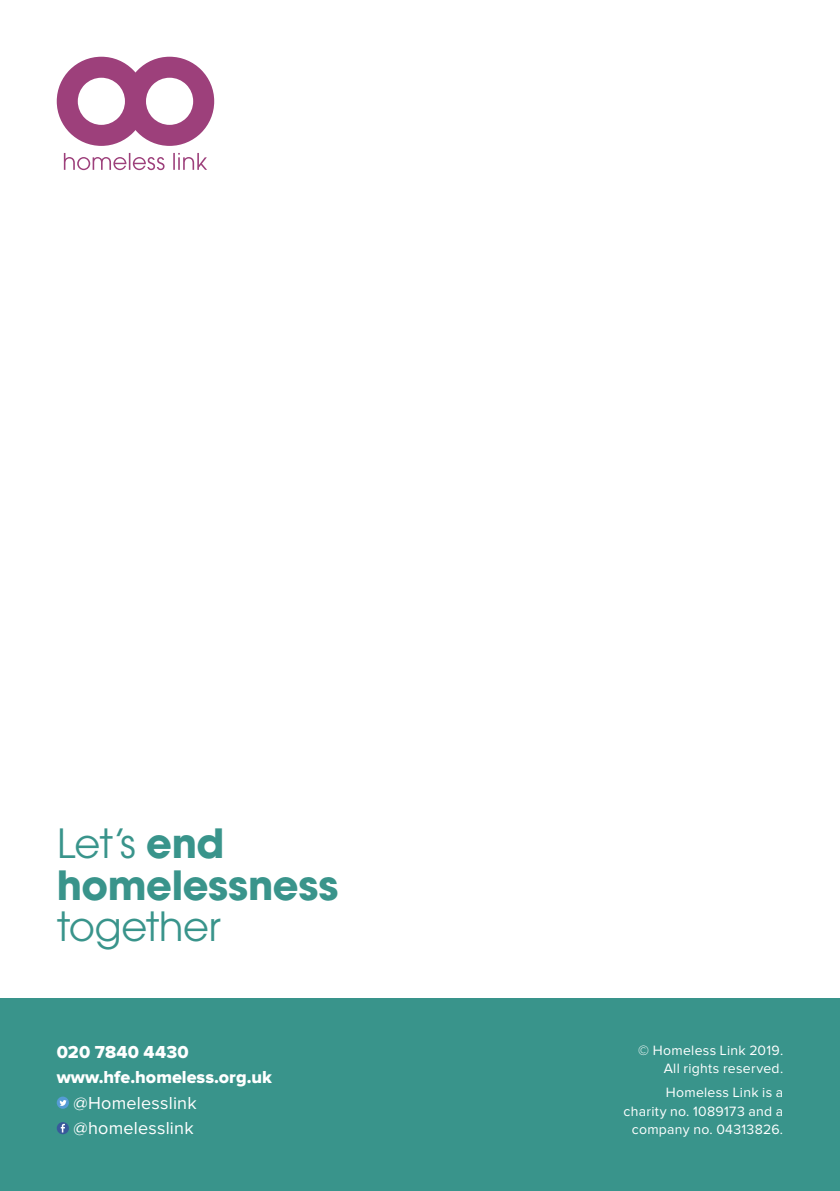
<style>
.page{position:relative;width:840px;height:1191px;background:#fff}
.page>*{position:absolute;margin:0;border:0;box-sizing:border-box;transform-origin:0 0}
.t1{font:700 40px/41.8px "ITC Avant Garde Pro";letter-spacing:-.01em;color:#39948b}
.t2{font:40px "ITC Avant Garde Pro";letter-spacing:-.01em;color:#39948b}
.t3{font:18px/25.4px "Proxima Nova Extrabld";color:#fff}
.t4{font:18px/25.4px "Proxima Nova";letter-spacing:.01em;color:#fff}
.t5{font:14px/18.4px "Proxima Nova";letter-spacing:.02em;color:#fff;text-align:right}
.s1{font-weight:400}
</style>
<div class="page">
<div style="left:0;top:998px;width:839px;height:193px;background:#39948b"></div>
<svg style="left:57px;top:57px;width:157px;height:113px"></svg>
<svg style="left:57px;top:1096px;width:12px;height:12px"></svg>
<svg style="left:59px;top:1100px;width:8px;height:5px"></svg>
<div style="left:57px;top:1122px;width:12px;height:12px;background:#385a9b;border-radius:50%"></div>
<svg style="left:61px;top:1123px;width:4px;height:9px"></svg>
<h1 class="t1" style="left:57px;top:821px;width:283px"><span class="s1">Let’s</span> end homelessness</h1>
<h1 class="t2" style="left:57px;top:902px;width:166px">together</h1>
<p class="t3" style="left:57px;top:1039px;width:217px">020 7840 4430 www.hfe.homeless.org.uk</p>
<p class="t4" style="left:74px;top:1090px;width:124px">@Homelesslink @homelesslink</p>
<p class="t5" style="left:638px;top:1041px;width:146px">© Homeless Link 2019.<br>All rights reserved.</p>
<p class="t5" style="left:623px;top:1084px;width:161px">Homeless Link is a charity no. 1089173 and a company no. 04313826.</p>
</div>
